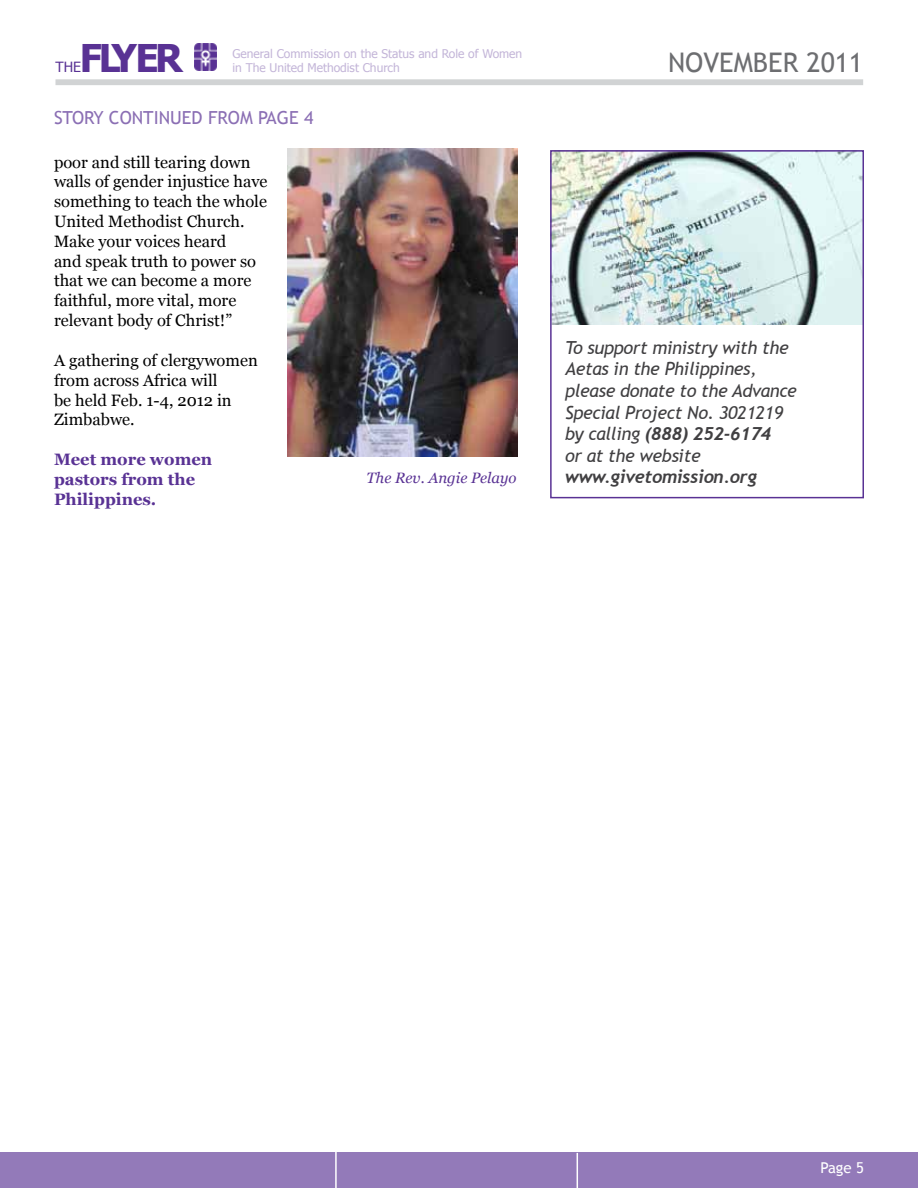
<style>
.page{position:relative;width:918px;height:1188px;background:#fff}
.page>*{position:absolute;margin:0;border:0;box-sizing:border-box;transform-origin:0 0}
.t1{font:700 38.1px "Tahoma";letter-spacing:-.09em;color:#593294}
.t2{font:27px "Trebuchet MS";color:#6d6e71}
.t3{font:italic 18px/21.6px "Trebuchet MS";letter-spacing:-.02em;color:#414042}
.t4{font:italic 700 18px "Trebuchet";letter-spacing:-.02em;color:#414042}
.t5{font:18px "Trebuchet MS";color:#8b6fb4}
.t6{font:16.5px/19.8px "Georgia";color:#000}
.t7{font:700 16.5px/19.8px "Georgia";color:#593294}
.t8{font:italic 15px "Georgia";color:#593294}
.t9{font:15px "Trebuchet MS";color:#fff}
.t10{font:14.1px "Tahoma";color:#593294}
.t11{font:12px/14.4px "Tahoma";color:#c3b5d8}
.s1{font-family:"Trebuchet MS";font-weight:400}
</style>
<div class="page">
<img style="left:194px;top:43px;width:23px;height:27px">
<div style="left:56px;top:79px;width:807px;height:6px;background:#d1d3d4"></div>
<div style="left:0;top:1153px;width:918px;height:35px;background:#937ab9"></div>
<hr style="left:335px;top:1151px;width:2px;height:37px;background:#fff">
<hr style="left:577px;top:1153px;width:1px;height:35px;background:#fff">
<img style="left:553px;top:153px;width:308px;height:171px">
<div style="left:550px;top:150px;width:314px;height:348px;border:2px solid #593294"></div>
<img style="left:287px;top:148px;width:231px;height:309px">
<h1 class="t1" style="left:80px;top:34px;width:105px">Flyer</h1>
<p class="t11" style="left:232px;top:46px;width:291px">General Commission on the Status and Role of Women in The United Methodist Church</p>
<h2 class="t2" style="left:668px;top:47px;width:197px">NOVEMBER 2011</h2>
<p class="t10" style="left:56px;top:58px;width:27px">the</p>
<p class="t5" style="left:54px;top:107px;width:261px">STORY CONTINUED FROM PAGE 4</p>
<p class="t6" style="left:54px;top:152px;width:215px">poor and still tearing down walls of gender injustice have something to teach the whole<br>United Methodist Church.<br>Make your voices heard<br>and speak truth to power so that we can become a more faithful, more vital, more relevant body of Christ!”</p>
<p class="t6" style="left:54px;top:351px;width:205px">A gathering of clergywomen from across Africa will<br>be held Feb. 1-4, 2012 in<br>Zimbabwe.</p>
<p class="t7" style="left:54px;top:450px;width:160px">Meet more women pastors from the<br>Philippines.</p>
<p class="t3" style="left:565px;top:337px;width:233px">To support ministry with the<br>Aetas in the Philippines, please donate to the Advance<br>Special Project No. 3021219</p>
<p class="t4" style="left:565px;top:423px;width:208px"><span class="s1">by calling</span> (888) 252-6174</p>
<p class="t3" style="left:565px;top:445px;width:137px">or at the website</p>
<p class="t8" style="left:367px;top:468px;width:151px">The Rev. Angie Pelayo</p>
<p class="t4" style="left:565px;top:466px;width:193px">www.givetomission.org</p>
<p class="t9" style="left:820px;top:1159px;width:45px">PAGE 5</p>
</div>
